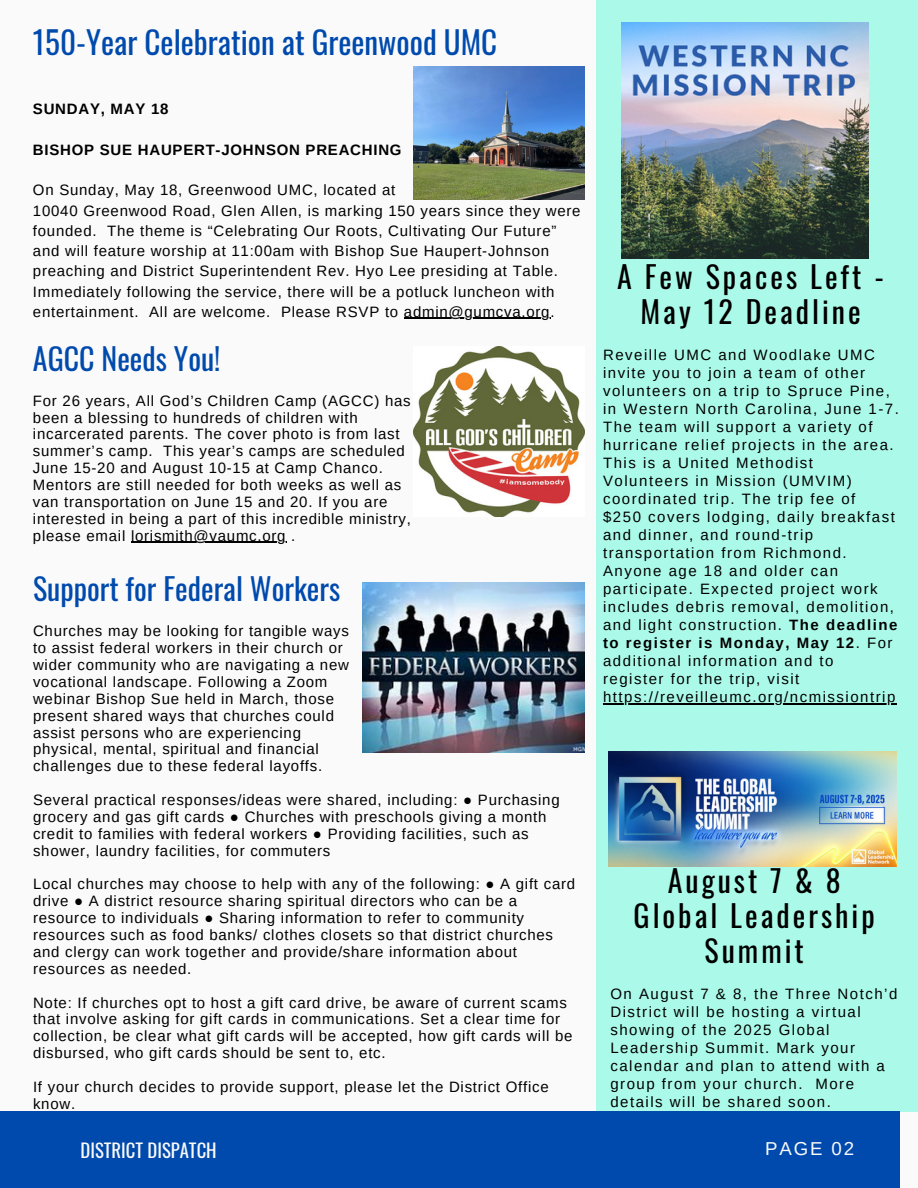
<style>
.page{position:relative;width:918px;height:1188px;background:#fafafa}
.page>*{position:absolute;margin:0;border:0;box-sizing:border-box;transform-origin:0 0}
.t1{font:31.2px "Oswald";color:#004aad}
.t2{font:30px/34.8px "Oswald";letter-spacing:.1em;color:#000;text-align:center}
.t3{font:30px "Oswald";color:#004aad}
.t4{font:18.75px "Oswald";color:#fafafa}
.t5{font:18.75px "Arimo";letter-spacing:.1em;color:#fafafa}
.t6{font:15px/16.8px "Arimo";letter-spacing:.05em;color:#000}
.t7{font:15px/18px "Arimo";letter-spacing:.1em;color:#000}
.t8{font:700 15px "Arimo";letter-spacing:.05em;color:#000}
.s1{font-weight:700}
</style>
<div class="page">
<div style="left:596px;top:0;width:322px;height:1112px;background:#abfae9"></div>
<hr style="left:404px;top:318px;width:146px;height:1px;background:#000">
<div style="left:0;top:1111px;width:900px;height:77px;background:#004aad"></div>
<img style="left:414px;top:347px;width:171px;height:170px">
<img style="left:414px;top:66px;width:171px;height:133px">
<hr style="left:131px;top:542px;width:155px;height:1px;background:#000">
<img style="left:622px;top:22px;width:246px;height:237px">
<hr style="left:603px;top:703px;width:294px;height:1px;background:#000">
<img style="left:363px;top:582px;width:221px;height:170px">
<img style="left:609px;top:752px;width:288px;height:115px">
<p class="t1" style="left:33px;top:18px;width:466px">150-Year Celebration at Greenwood UMC</p>
<p class="t8" style="left:33px;top:101px;width:137px">SUNDAY, MAY 18</p>
<h1 class="t8" style="left:33px;top:141px;width:370px">BISHOP SUE HAUPERT-JOHNSON PREACHING</h1>
<p class="t6" style="left:33px;top:182px;width:364px">On Sunday, May 18, Greenwood UMC, located at</p>
<p class="t6" style="left:33px;top:200px;width:549px;line-height:20.2px">10040 Greenwood Road, Glen Allen, is marking 150 years since they were founded. The theme is “Celebrating Our Roots, Cultivating Our Future” and will feature worship at 11:00am with Bishop Sue Haupert-Johnson preaching and District Superintendent Rev. Hyo Lee presiding at Table.<br>Immediately following the service, there will be a potluck luncheon with entertainment. All are welcome. Please RSVP to admin@gumcva.org.</p>
<h3 class="t3" style="left:33px;top:335px;width:189px">AGCC Needs You!</h3>
<h3 class="t6" style="left:33px;top:392px;width:380px">For 26 years, All God’s Children Camp (AGCC) has been a blessing to hundreds of children with incarcerated parents. The cover photo is from last summer’s camp. This year’s camps are scheduled June 15-20 and August 10-15 at Camp Chanco.<br>Mentors are still needed for both weeks as well as van transportation on June 15 and 20. If you are interested in being a part of this incredible ministry, please email lorismith@vaumc.org .</h3>
<p class="t3" style="left:33px;top:566px;width:309px">Support for Federal Workers</p>
<p class="t6" style="left:33px;top:623px;width:317px">Churches may be looking for tangible ways</p>
<h1 class="t6" style="left:33px;top:640px;width:311px">to assist federal workers in their church or</h1>
<p class="t6" style="left:33px;top:656px;width:317px">wider community who are navigating a new</p>
<p class="t6" style="left:33px;top:673px;width:296px">vocational landscape. Following a Zoom</p>
<p class="t6" style="left:33px;top:690px;width:303px">webinar Bishop Sue held in March, those</p>
<p class="t6" style="left:33px;top:707px;width:303px">present shared ways that churches could</p>
<p class="t6" style="left:33px;top:724px;width:270px">assist persons who are experiencing</p>
<p class="t6" style="left:33px;top:741px;width:287px">physical, mental, spiritual and financial</p>
<p class="t6" style="left:33px;top:758px;width:291px">challenges due to these federal layoffs.</p>
<p class="t6" style="left:33px;top:791px;width:528px">Several practical responses/ideas were shared, including: ● Purchasing grocery and gas gift cards ● Churches with preschools giving a month credit to families with federal workers ● Providing facilities, such as shower, laundry facilities, for commuters</p>
<p class="t6" style="left:33px;top:876px;width:544px">Local churches may choose to help with any of the following: ● A gift card drive ● A district resource sharing spiritual directors who can be a resource to individuals ● Sharing information to refer to community resources such as food banks/ clothes closets so that district churches and clergy can work together and provide/share information about resources as needed.</p>
<p class="t6" style="left:33px;top:994px;width:541px">Note: If churches opt to host a gift card drive, be aware of current scams that involve asking for gift cards in communications. Set a clear time for collection, be clear what gift cards will be accepted, how gift cards will be disbursed, who gift cards should be sent to, etc.</p>
<p class="t6" style="left:33px;top:1078px;width:517px">If your church decides to provide support, please let the District Office know.</p>
<p class="t2" style="left:617px;top:258px;width:268px">A Few Spaces Left -<br>May 12 Deadline</p>
<p class="t7" style="left:603px;top:346px;width:297px">Reveille UMC and Woodlake UMC invite you to join a team of other volunteers on a trip to Spruce Pine, in Western North Carolina, June 1-7.<br>The team will support a variety of hurricane relief projects in the area.<br>This is a United Methodist<br>Volunteers in Mission (UMVIM) coordinated trip. The trip fee of<br>$250 covers lodging, daily breakfast and dinner, and round-trip transportation from Richmond.<br>Anyone age 18 and older can participate. Expected project work includes debris removal, demolition, and light construction. <span class="s1">The deadline to register is Monday, May 12</span>. For additional information and to<br>register for the trip, visit</p>
<h1 class="t7" style="left:603px;top:688px;width:294px">https://reveilleumc.org/ncmissiontrip</h1>
<p class="t2" style="left:634px;top:862px;width:243px">August 7 &amp; 8<br>Global Leadership<br>Summit</p>
<p class="t7" style="left:610px;top:985px;width:289px">On August 7 &amp; 8, the Three Notch’d<br>District will be hosting a virtual showing of the 2025 Global<br>Leadership Summit. Mark your calendar and plan to attend with a group from your church. More details will be shared soon.</p>
<p class="t4" style="left:81px;top:1136px;width:138px">DISTRICT DISPATCH</p>
<h1 class="t5" style="left:765px;top:1138px;width:91px">PAGE 02</h1>
</div>
